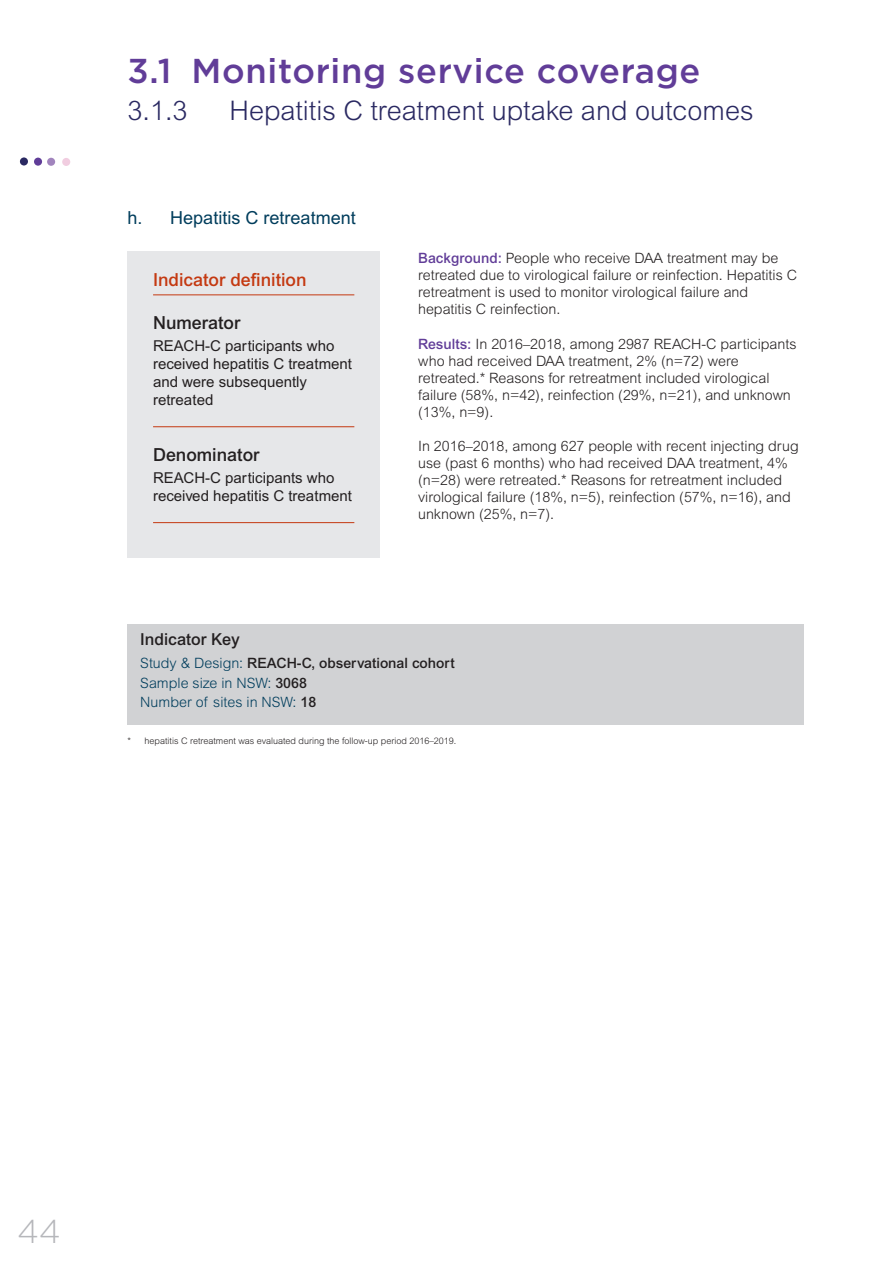
<style>
.page{position:relative;width:893px;height:1263px;background:#fff}
.page>*{position:absolute;margin:0;border:0;box-sizing:border-box;transform-origin:0 0}
.HCV_H2_-__on_continu{font:500 34.5px "Gotham";letter-spacing:.02em;color:#613d98}
.t1{font:300 33px "Gotham";color:#b6b7bb}
.HCV_H3_-_on_continui{font:300 27px "Arial MT Pro";color:#2a2962}
.HCV_H5_-_continuatio{font:18px "Arial MT Pro";color:#003d5c}
.HCV-ID_Heading{font:500 18px "Arial MT Pro";color:#c43911}
.HVC-ID_Label_-_Denom{font:500 18px "Arial MT Pro";color:#231f20}
.HVC-ID_Label{font:500 18px "Arial MT Pro";color:#231f20}
.HCV_-_Indicator_Key{font:500 16.5px "Arial MT Pro";color:#231f20}
.HCV-ID_text{font:15px/18px "Arial MT Pro";color:#231f20}
.HCV_Body_copy{font:300 14.25px/17.1px "Arial MT Pro";color:#231f20}
.HCV_-_Indicator_Key-2{font:300 14.25px "Arial MT Pro";color:#003d5c}
.HCV_-_Indicator_Key-3{font:500 14.25px "Arial MT Pro";color:#231f20}
.HCV_-_figure_footnot{font:300 9px "Arial MT Pro";color:#231f20}
.s1{font-weight:500;color:#613d98}
.s2{font-weight:300;color:#003d5c}
.s3{font-weight:500;color:#231f20}
</style>
<div class="page">
<div style="left:20px;top:157px;width:8px;height:9px;background:#2a2962;border-radius:50%"></div>
<div style="left:34px;top:158px;width:8px;height:8px;background:#603d98;border-radius:50%"></div>
<div style="left:47px;top:158px;width:8px;height:8px;background:#a184bd;border-radius:50%"></div>
<div style="left:62px;top:158px;width:8px;height:8px;background:#f1cde0;border-radius:50%"></div>
<div style="left:128px;top:252px;width:252px;height:306px;background:#e6e7e9"></div>
<hr style="left:153px;top:294px;width:201px;height:1px;background:#c43911">
<hr style="left:153px;top:426px;width:201px;height:1px;background:#c43911">
<hr style="left:153px;top:522px;width:201px;height:1px;background:#c43911">
<div style="left:128px;top:624px;width:676px;height:61px;background:#d1d2d4"></div>
<div style="left:128px;top:663px;width:676px;height:61px;background:#d1d2d4"></div>
<p class="HCV_H2_-__on_continu" style="left:128px;top:48px;width:574px">3.1 Monitoring service coverage</p>
<p class="HCV_H3_-_on_continui" style="left:128px;top:93px;width:62px">3.1.3</p>
<p class="HCV_H3_-_on_continui" style="left:230px;top:93px;width:525px">Hepatitis C treatment uptake and outcomes</p>
<p class="HCV_H5_-_continuatio" style="left:128px;top:207px;width:230px">h. Hepatitis C retreatment</p>
<p class="HCV-ID_Heading" style="left:153px;top:269px;width:155px">Indicator definition</p>
<p class="HVC-ID_Label" style="left:153px;top:312px;width:89px">Numerator</p>
<p class="HCV-ID_text" style="left:153px;top:338px;width:200px">REACH‑C participants who received hepatitis C treatment and were subsequently retreated</p>
<p class="HVC-ID_Label_-_Denom" style="left:153px;top:444px;width:108px">Denominator</p>
<p class="HCV-ID_text" style="left:153px;top:469px;width:200px">REACH‑C participants who received hepatitis C treatment</p>
<p class="HCV_Body_copy" style="left:418px;top:250px;width:380px"><span class="s1">Background:</span> People who receive DAA treatment may be retreated due to virological failure or reinfection. Hepatitis C retreatment is used to monitor virological failure and hepatitis C reinfection.</p>
<p class="HCV_Body_copy" style="left:418px;top:335px;width:380px"><span class="s1">Results:</span> In 2016–2018, among 2987 REACH-C participants who had received DAA treatment, 2% (n=72) were retreated.* Reasons for retreatment included virological failure (58%, n=42), reinfection (29%, n=21), and unknown (13%, n=9).</p>
<p class="HCV_Body_copy" style="left:418px;top:438px;width:382px">In 2016–2018, among 627 people with recent injecting drug use (past 6 months) who had received DAA treatment, 4% (n=28) were retreated.* Reasons for retreatment included virological failure (18%, n=5), reinfection (57%, n=16), and unknown (25%, n=7).</p>
<p class="HCV_-_Indicator_Key" style="left:140px;top:629px;width:101px">Indicator Key</p>
<p class="HCV_-_Indicator_Key-3" style="left:140px;top:655px;width:316px"><span class="s2">Study &amp; Design:</span> REACH‑C, observational cohort</p>
<p class="HCV_-_Indicator_Key-2" style="left:140px;top:674px;width:168px">Sample size in NSW: <span class="s3">3068</span></p>
<p class="HCV_-_Indicator_Key-2" style="left:140px;top:694px;width:177px">Number of sites in NSW: <span class="s3">18</span></p>
<p class="HCV_-_figure_footnot" style="left:128px;top:735px;width:330px">* hepatitis C retreatment was evaluated during the follow-up period 2016–2019.</p>
<h2 class="t1" style="left:17px;top:1210px;width:45px">44</h2>
</div>
